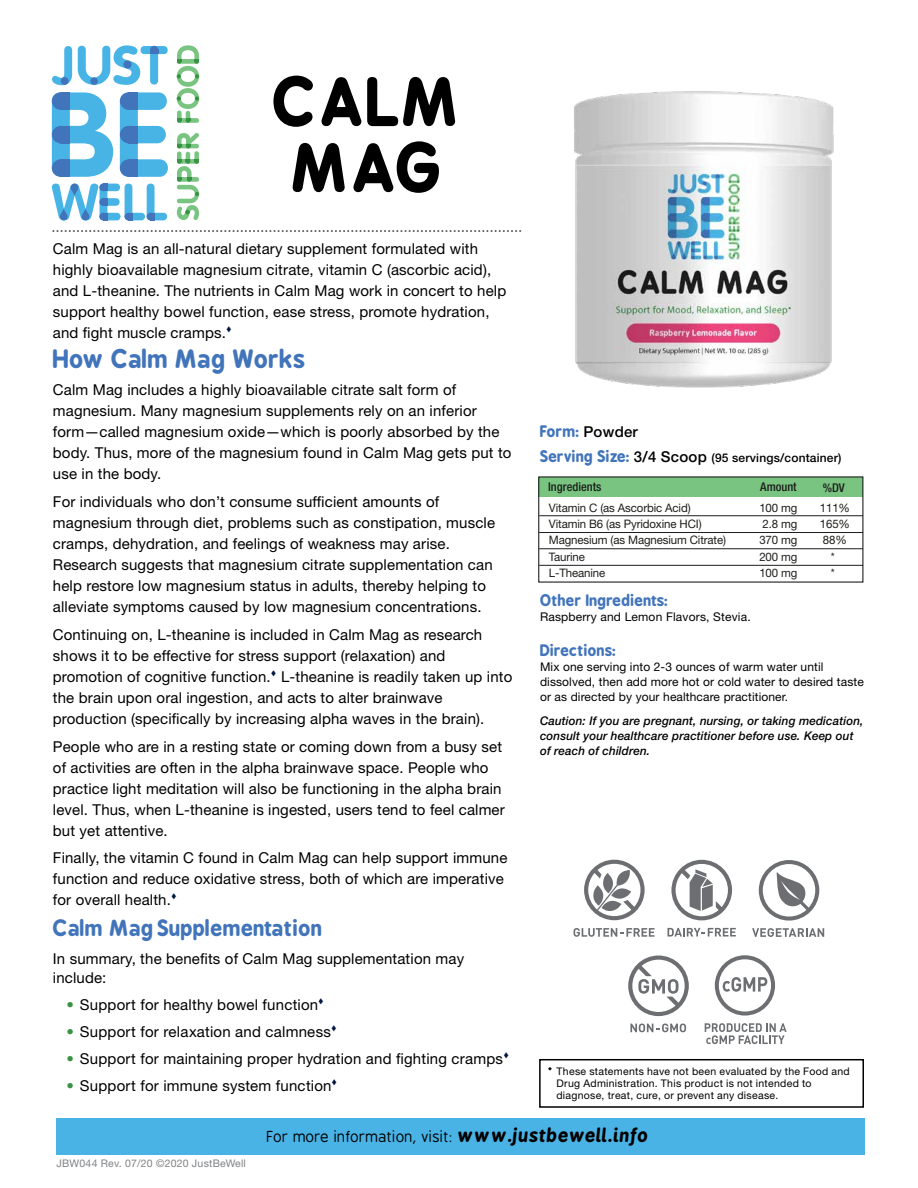
<style>
.page{position:relative;width:918px;height:1188px;background:#fff}
.page>*{position:absolute;margin:0;border:0;box-sizing:border-box;transform-origin:0 0}
.t1{font:700 63px/66px "B Preplay";letter-spacing:.05em;color:#000}
.t2{font:700 24px "B Preplay";letter-spacing:.01em;color:#4174ba}
.t3{font:700 21px "B Preplay";letter-spacing:.015em;color:#4174ba}
.t4{font:15px/21px "Helvetica Neue LT Std";letter-spacing:.01em;color:#000}
.t5{font:15px "B Preplay";color:#000}
.t6{font:700 15px "B Preplay";letter-spacing:.015em;color:#4174ba}
.t7{font:500 15px "Helvetica Neue LT Std";letter-spacing:.015em;color:#000}
.t8{font:12px/15px "Helvetica Neue LT Std";letter-spacing:.01em;color:#000}
.t9{font:italic 500 12px/15px "Helvetica Neue LT Std";letter-spacing:.01em;color:#000}
.t10{font:500 12px "Helvetica Neue LT Std";letter-spacing:.015em;color:#000}
.t11{font:500 condensed 12px "Helvetica Neue LT Std";color:#1d1d1b}
.t12{font:11.7px/17px "Helvetica Neue LT Std";letter-spacing:-.01em;color:#1e1e1c}
.t13{font:10.5px/12px "Helvetica Neue LT Std";letter-spacing:.025em;color:#000}
.t14{font:10.5px "Helvetica Neue LT Std";letter-spacing:.02em;color:#808285}
.s1{color:#389344}
.s2{font-family:"B Preplay";font-weight:700;color:#4174ba}
.s3{font-family:"B Preplay";font-weight:700;font-size:15px;color:#4174ba}
.s4{font-size:15px}
.s5{font-weight:700;font-style:italic;font-size:18px}
</style>
<div class="page">
<svg style="left:667px;top:928px;width:69px;height:9px"></svg>
<svg style="left:671px;top:860px;width:61px;height:60px"></svg>
<svg style="left:630px;top:1024px;width:56px;height:8px"></svg>
<svg style="left:628px;top:956px;width:61px;height:60px"></svg>
<svg style="left:705px;top:1023px;width:82px;height:21px"></svg>
<svg style="left:715px;top:955px;width:60px;height:61px"></svg>
<svg style="left:584px;top:860px;width:61px;height:60px"></svg>
<svg style="left:573px;top:928px;width:82px;height:9px"></svg>
<svg style="left:752px;top:928px;width:72px;height:9px"></svg>
<svg style="left:759px;top:860px;width:60px;height:61px"></svg>
<div style="left:539px;top:1059px;width:325px;height:49px;border:2px solid #000"></div>
<div style="left:56px;top:1118px;width:809px;height:37px;background:#49b3e6"></div>
<img style="left:574px;top:91px;width:260px;height:297px">
<svg style="left:52px;top:230px;width:469px;height:2px"></svg>
<svg style="left:52px;top:92px;width:61px;height:85px"></svg>
<svg style="left:120px;top:92px;width:48px;height:85px"></svg>
<svg style="left:52px;top:46px;width:20px;height:39px"></svg>
<div style="left:61px;top:77px;width:8px;height:8px;background:#4174ba;border-radius:50%"></div>
<div style="left:61px;top:159px;width:9px;height:18px;background:#4174ba"></div>
<div style="left:52px;top:159px;width:18px;height:18px;background:#4174ba;border-radius:50%"></div>
<div style="left:61px;top:126px;width:9px;height:17px;background:#4174ba"></div>
<div style="left:52px;top:126px;width:18px;height:17px;background:#4174ba;border-radius:50%"></div>
<div style="left:61px;top:92px;width:9px;height:18px;background:#4174ba"></div>
<div style="left:52px;top:92px;width:18px;height:18px;background:#4174ba;border-radius:50%"></div>
<div style="left:129px;top:159px;width:9px;height:18px;background:#4174ba"></div>
<div style="left:120px;top:159px;width:18px;height:18px;background:#4174ba;border-radius:50%"></div>
<div style="left:129px;top:126px;width:9px;height:17px;background:#4174ba"></div>
<div style="left:120px;top:126px;width:18px;height:17px;background:#4174ba;border-radius:50%"></div>
<div style="left:129px;top:92px;width:9px;height:18px;background:#4174ba"></div>
<div style="left:120px;top:92px;width:18px;height:18px;background:#4174ba;border-radius:50%"></div>
<svg style="left:52px;top:184px;width:115px;height:36px"></svg>
<svg style="left:78px;top:45px;width:90px;height:40px"></svg>
<div style="left:150px;top:48px;width:8px;height:6px;background:#4174ba;border-radius:2px"></div>
<div style="left:150px;top:46px;width:8px;height:8px;background:#4174ba;border-radius:50%"></div>
<svg style="left:177px;top:133px;width:22px;height:87px"></svg>
<svg style="left:177px;top:45px;width:22px;height:78px"></svg>
<div style="left:539px;top:477px;width:324px;height:20px;background:#78c480"></div>
<hr style="left:539px;top:515px;width:324px;height:1px;background:#1d1d1b">
<hr style="left:539px;top:532px;width:324px;height:1px;background:#1d1d1b">
<hr style="left:539px;top:565px;width:324px;height:1px;background:#1d1d1b">
<hr style="left:539px;top:548px;width:324px;height:1px;background:#1d1d1b">
<h1 class="t1" style="left:272px;top:70px;width:189px">CALM<br>MAG</h1>
<p class="t4" style="left:53px;top:238px;width:455px">Calm Mag is an all-natural dietary supplement formulated with highly bioavailable magnesium citrate, vitamin C (ascorbic acid), and L-theanine. The nutrients in Calm Mag work in concert to help support healthy bowel function, ease stress, promote hydration, and fight muscle cramps.<sup>▼</sup></p>
<h2 class="t2" style="left:53px;top:344px;width:254px">How Calm Mag Works</h2>
<p class="t4" style="left:53px;top:379px;width:460px">Calm Mag includes a highly bioavailable citrate salt form of magnesium. Many magnesium supplements rely on an inferior form—called magnesium oxide—which is poorly absorbed by the body. Thus, more of the magnesium found in Calm Mag gets put to use in the body.</p>
<p class="t4" style="left:53px;top:491px;width:444px">For individuals who don’t consume sufficient amounts of magnesium through diet, problems such as constipation, muscle cramps, dehydration, and feelings of weakness may arise.<br>Research suggests that magnesium citrate supplementation can help restore low magnesium status in adults, thereby helping to alleviate symptoms caused by low magnesium concentrations.</p>
<p class="t4" style="left:53px;top:624px;width:461px">Continuing on, L-theanine is included in Calm Mag as research shows it to be effective for stress support (relaxation) and promotion of cognitive function.<sup>▼</sup> L-theanine is readily taken up into the brain upon oral ingestion, and acts to alter brainwave production (specifically by increasing alpha waves in the brain).</p>
<p class="t4" style="left:53px;top:736px;width:453px">People who are in a resting state or coming down from a busy set of activities are often in the alpha brainwave space. People who practice light meditation will also be functioning in the alpha brain level. Thus, when L-theanine is ingested, users tend to feel calmer but yet attentive.</p>
<p class="t4" style="left:53px;top:847px;width:456px">Finally, the vitamin C found in Calm Mag can help support immune function and reduce oxidative stress, both of which are imperative for overall health.<sup>▼</sup></p>
<h3 class="t3" style="left:53px;top:916px;width:271px">Calm Mag Supplementation</h3>
<p class="t4" style="left:53px;top:949px;width:413px;line-height:19.5px">In summary, the benefits of Calm Mag supplementation may include:</p>
<p class="t4" style="left:66px;top:994px;width:259px"><span class="s1">•</span> Support for healthy bowel function<sup>▼</sup></p>
<p class="t4" style="left:66px;top:1021px;width:272px"><span class="s1">•</span> Support for relaxation and calmness<sup>▼</sup></p>
<p class="t4" style="left:66px;top:1048px;width:444px"><span class="s1">•</span> Support for maintaining proper hydration and fighting cramps<sup>▼</sup></p>
<p class="t4" style="left:66px;top:1075px;width:272px"><span class="s1">•</span> Support for immune system function<sup>▼</sup></p>
<p class="t7" style="left:540px;top:423px;width:99px"><span class="s2">Form:</span> Powder</p>
<p class="t10" style="left:540px;top:451px;width:303px"><span class="s3">Serving Size:</span> <span class="s4">3/4 Scoop</span> (95 servings/container)</p>
<p class="t11" style="left:548px;top:480px;width:55px">Ingredients</p>
<p class="t11" style="left:760px;top:480px;width:38px">Amount</p>
<p class="t11" style="left:823px;top:481px;width:24px">%DV</p>
<p class="t12" style="left:820px;top:499px;width:32px">111%</p>
<p class="t12" style="left:823px;top:531px;width:25px">88%</p>
<p class="t12" style="left:549px;top:499px;width:143px">Vitamin C (as Ascorbic Acid)</p>
<p class="t12" style="left:759px;top:499px;width:40px">100 mg</p>
<p class="t12" style="left:549px;top:515px;width:154px">Vitamin B6 (as Pyridoxine HCI)</p>
<p class="t12" style="left:820px;top:515px;width:32px">165%</p>
<p class="t12" style="left:763px;top:515px;width:36px">2.8 mg</p>
<p class="t12" style="left:549px;top:531px;width:179px">Magnesium (as Magnesium Citrate)</p>
<p class="t12" style="left:759px;top:531px;width:40px">370 mg</p>
<p class="t12" style="left:831px;top:548px;width:6px">* *</p>
<p class="t12" style="left:549px;top:548px;width:38px">Taurine</p>
<p class="t12" style="left:759px;top:548px;width:40px">200 mg</p>
<p class="t12" style="left:549px;top:565px;width:58px">L-Theanine</p>
<p class="t12" style="left:759px;top:565px;width:40px">100 mg</p>
<p class="t6" style="left:540px;top:591px;width:129px">Other Ingredients:</p>
<p class="t8" style="left:540px;top:609px;width:212px">Raspberry and Lemon Flavors, Stevia.</p>
<p class="t6" style="left:540px;top:641px;width:77px">Directions:</p>
<p class="t8" style="left:540px;top:659px;width:325px">Mix one serving into 2-3 ounces of warm water until dissolved, then add more hot or cold water to desired taste or as directed by your healthcare practitioner.</p>
<p class="t9" style="left:540px;top:713px;width:325px">Caution: If you are pregnant, nursing, or taking medication, consult your healthcare practitioner before use. Keep out of reach of children.</p>
<p class="t13" style="left:557px;top:1065px;width:295px">These statements have not been evaluated by the Food and<br>Drug Administration. This product is not intended to diagnose, treat, cure, or prevent any disease.</p>
<p class="t5" style="left:267px;top:1128px;width:383px">For more information, visit: <span class="s5">www.justbewell.info</span></p>
<p class="t14" style="left:57px;top:1157px;width:191px">JBW044 Rev. 07/20 ©2020 JustBeWell</p>
</div>
